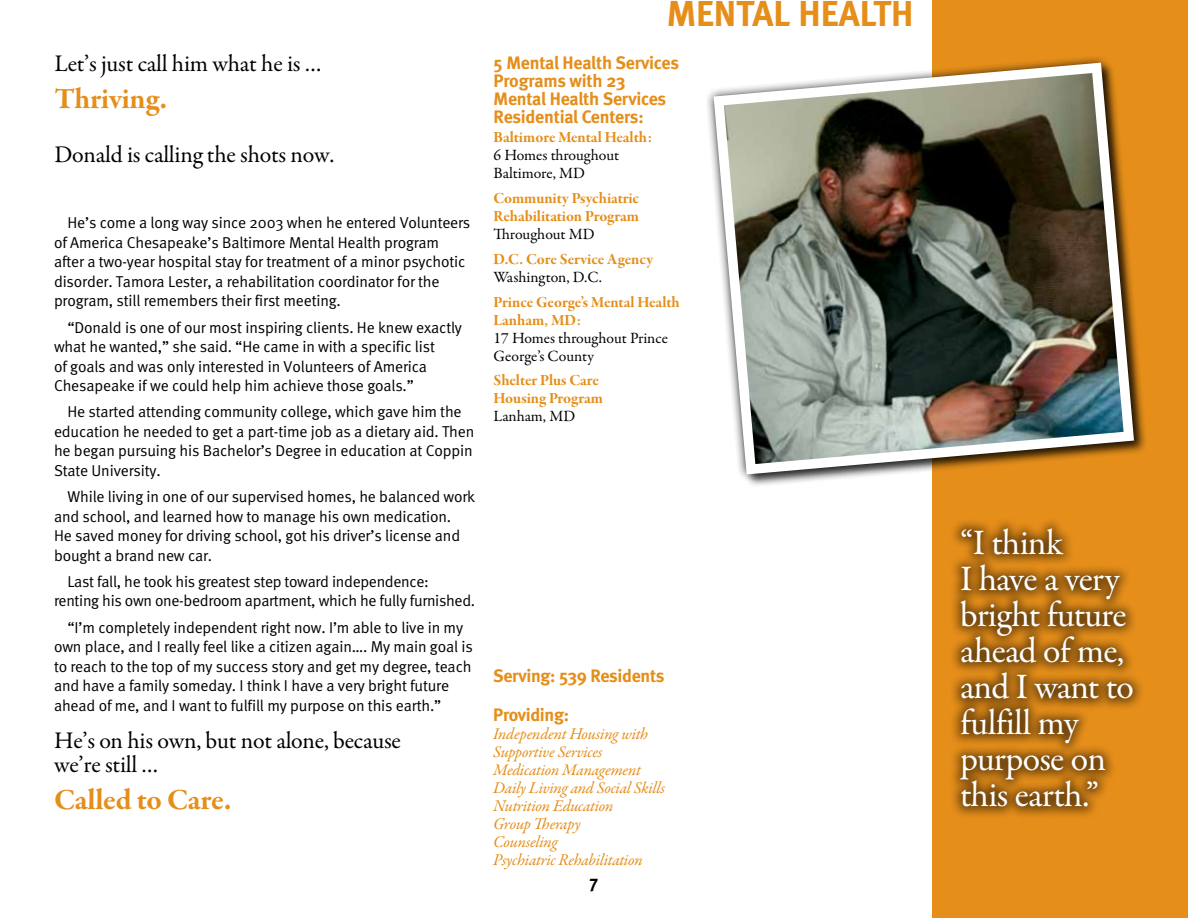
<style>
.page{position:relative;width:1188px;height:918px;background:#fff}
.page>*{position:absolute;margin:0;border:0;box-sizing:border-box;transform-origin:0 0}
.t1{font:36px/36px "Garamond Premr Pro";letter-spacing:-.02em;color:#fff}
.t2{font:700 36px "Meta";color:#e58e1a}
.t3{font:700 30px "Garamond Premr Pro";letter-spacing:-.01em;color:#e58e1a}
.t4{font:24px/24px "Garamond Premr Pro";letter-spacing:-.01em;color:#000}
.t5{font:700 18px/18px "Meta";letter-spacing:-.015em;color:#e58e1a}
.t6{font:700 18px "Meta";color:#000}
.t7{font:italic 16.5px/18px "Garamond Premr Pro";letter-spacing:-.015em;color:#e58e1a}
.t8{font:15.75px/19.5px "Meta Normal";letter-spacing:-.01em;color:#000}
.t9{font:15.75px/18px "Garamond Premr Pro Bd Subh";letter-spacing:-.005em;color:#e58e1a}
.t10{font:15.75px/18px "Garamond Premr Pro";color:#000}
</style>
<div class="page">
<div style="left:932px;top:0;width:256px;height:918px;background:#e58e1a"></div>
<img style="left:708px;top:57px;width:431px;height:423px">
<div style="left:948px;top:516px;width:197px;height:304px;background:#000;opacity:.5"></div>
<h3 class="t4" style="left:54px;top:52px;width:269px">Let’s just call him what he is …</h3>
<h2 class="t3" style="left:54px;top:80px;width:114px">Thriving.</h2>
<h3 class="t4" style="left:54px;top:143px;width:282px">Donald is calling the shots now.</h3>
<p class="t8" style="left:54px;top:213px;width:418px;text-indent:13px">He’s come a long way since 2003 when he entered Volunteers of America Chesapeake’s Baltimore Mental Health program after a two-year hospital stay for treatment of a minor psychotic disorder. Tamora Lester, a rehabilitation coordinator for the program, still remembers their first meeting.</p>
<p class="t8" style="left:54px;top:317px;width:410px;text-indent:13px">“Donald is one of our most inspiring clients. He knew exactly what he wanted,” she said. “He came in with a specific list<br>of goals and was only interested in Volunteers of America Chesapeake if we could help him achieve those goals.”</p>
<p class="t8" style="left:54px;top:402px;width:422px;text-indent:13px">He started attending community college, which gave him the education he needed to get a part-time job as a dietary aid. Then he began pursuing his Bachelor’s Degree in education at Coppin State University.</p>
<p class="t8" style="left:54px;top:487px;width:423px;text-indent:13px">While living in one of our supervised homes, he balanced work and school, and learned how to manage his own medication.<br>He saved money for driving school, got his driver’s license and bought a brand new car.</p>
<p class="t8" style="left:54px;top:572px;width:423px;text-indent:13px">Last fall, he took his greatest step toward independence: renting his own one-bedroom apartment, which he fully furnished.</p>
<p class="t8" style="left:54px;top:617px;width:420px;text-indent:13px">“I’m completely independent right now. I’m able to live in my own place, and I really feel like a citizen again…. My main goal is to reach to the top of my success story and get my degree, teach and have a family someday. I think I have a very bright future ahead of me, and I want to fulfill my purpose on this earth.”</p>
<h3 class="t4" style="left:54px;top:729px;width:348px">He’s on his own, but not alone, because we’re still …</h3>
<h2 class="t3" style="left:54px;top:781px;width:179px">Called to Care.</h2>
<h1 class="t2" style="left:667px;top:-9px;width:248px">MENTAL HEALTH</h1>
<p class="t5" style="left:494px;top:53px;width:187px">5 Mental Health Services<br>Programs with 23<br>Mental Health Services<br>Residential Centers:</p>
<p class="t9" style="left:494px;top:129px;width:160px">Baltimore Mental Health:</p>
<p class="t10" style="left:494px;top:147px;width:127px">6 Homes throughout<br>Baltimore, MD</p>
<p class="t9" style="left:494px;top:190px;width:147px">Community Psychiatric<br>Rehabilitation Program</p>
<p class="t10" style="left:494px;top:225px;width:103px">Throughout MD</p>
<p class="t9" style="left:494px;top:250px;width:161px">D.C. Core Service Agency</p>
<p class="t10" style="left:494px;top:268px;width:110px">Washington, D.C.</p>
<p class="t9" style="left:494px;top:293px;width:188px">Prince George’s Mental Health<br>Lanham, MD:</p>
<p class="t10" style="left:494px;top:329px;width:176px">17 Homes throughout Prince<br>George’s County</p>
<p class="t9" style="left:494px;top:372px;width:111px">Shelter Plus Care<br>Housing Program</p>
<p class="t10" style="left:494px;top:408px;width:83px">Lanham, MD</p>
<p class="t5" style="left:493px;top:656px;width:173px;line-height:39px">Serving: 539 Residents<br>Providing:</p>
<p class="t7" style="left:493px;top:725px;width:173px">Independent Housing with<br>Supportive Services<br>Medication Management<br>Daily Living and Social Skills<br>Nutrition Education<br>Group Therapy<br>Counseling<br>Psychiatric Rehabilitation</p>
<p class="t6" style="left:590px;top:871px;width:10px">7</p>
<h1 class="t1" style="left:960px;top:526px;width:175px">“I think<br>I have a very bright future ahead of me, and I want to fulfill my purpose on this earth.”</h1>
</div>
